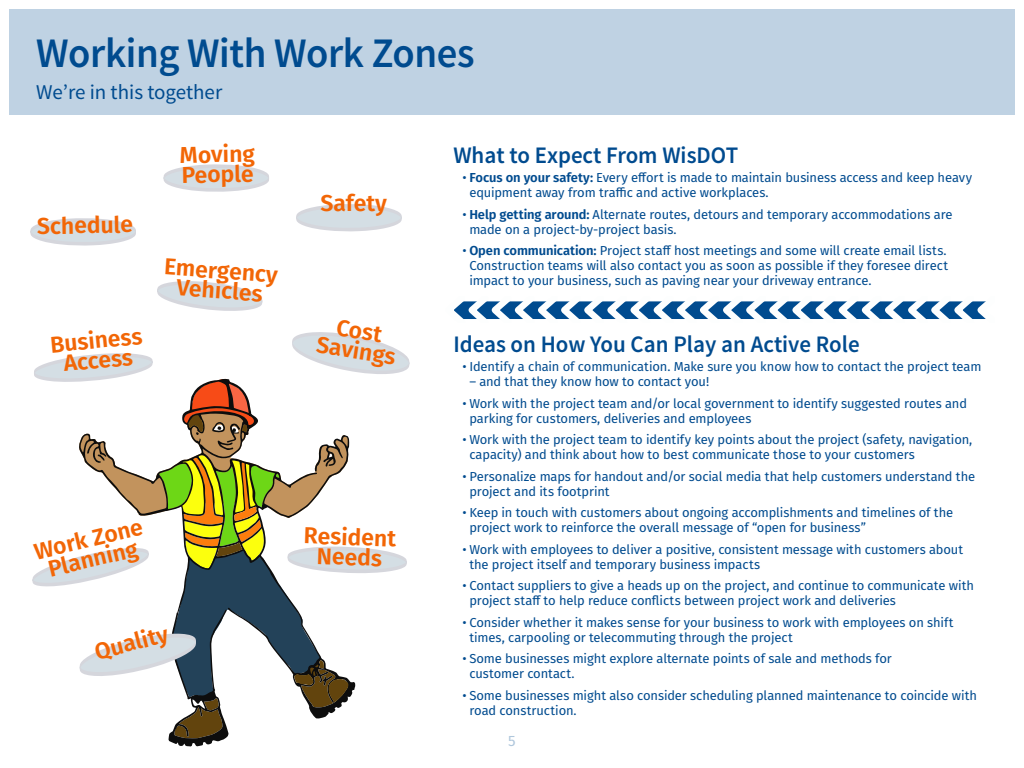
<style>
.page{position:relative;width:1024px;height:768px;background:#fff}
.page>*{position:absolute;margin:0;border:0;box-sizing:border-box;transform-origin:0 0}
.t1{font:600 42px "Source Sans Pro";letter-spacing:-.01em;color:#004b8f}
.t2{font:600 23.7px "Source Sans Pro";color:#004b8f}
.t3{font:600 23px/20px "Fira Sans";color:#f26606;text-align:center}
.t4{font:21px "Source Sans Pro";color:#004b8f}
.t5{font:15px "Fira Sans";color:#b0c7dc}
.t6{font:13px/15px "Fira Sans";letter-spacing:-.01em;color:#004b8f}
.s1{font-weight:600}
</style>
<div class="page">
<div style="left:10px;top:9px;width:1005px;height:106px;background:#bfd2e3"></div>
<svg style="left:157px;top:281px;width:106px;height:30px"></svg>
<svg style="left:30px;top:218px;width:106px;height:28px"></svg>
<svg style="left:296px;top:204px;width:106px;height:28px"></svg>
<svg style="left:164px;top:164px;width:105px;height:28px"></svg>
<svg style="left:32px;top:332px;width:378px;height:407px"></svg>
<svg style="left:454px;top:301px;width:532px;height:18px"></svg>
<h1 class="t1" style="left:36px;top:27px;width:440px">Working With Work Zones</h1>
<p class="t4" style="left:36px;top:80px;width:188px">We’re in this together</p>
<p class="t3" style="left:37px;top:215px;width:98px;rotate:-1deg">Schedule</p>
<p class="t3" style="left:180px;top:144px;width:77px;text-align:left;rotate:-1deg">Moving<br>People</p>
<p class="t2" style="left:453px;top:140px;width:286px">What to Expect From WisDOT</p>
<p class="t6" style="left:469px;top:170px;width:504px;text-indent:-7px">• <span class="s1">Focus on your safety:</span> Every efort is made to maintain business access and keep heavy equipment away from traf c and active workplaces.</p>
<p class="t6" style="left:469px;top:206px;width:485px;text-indent:-7px">• <span class="s1">Help getting around:</span> Alternate routes, detours and temporary accommodations are made on a project-by-project basis.</p>
<p class="t6" style="left:469px;top:243px;width:480px;text-align:justify;text-indent:-7px">• <span class="s1">Open communication:</span> Project staf host meetings and some will create email lists.<br>Construction teams will also contact you as soon as possible if they foresee direct impact to your business, such as paving near your driveway entrance.</p>
<p class="t3" style="left:320px;top:191px;width:68px">Safety</p>
<p class="t3" style="left:165px;top:255px;width:115px;rotate:4deg">Emergency<br>Vehicles</p>
<p class="t3" style="left:338px;top:316px;width:47px;rotate:9deg">Cost</p>
<p class="t3" style="left:49px;top:334px;width:94px;rotate:-6deg">Business</p>
<p class="t3" style="left:318px;top:333px;width:81px;rotate:9deg">Savings</p>
<p class="t3" style="left:62px;top:352px;width:71px;rotate:-6deg">Access</p>
<p class="t3" style="left:32px;top:541px;width:112px;rotate:-13deg">Work Zone<br>Planning</p>
<p class="t3" style="left:304px;top:524px;width:94px;rotate:2deg">Resident<br>Needs</p>
<p class="t3" style="left:92px;top:641px;width:77px;rotate:-14deg">Quality</p>
<p class="t2" style="left:453px;top:329px;width:408px">Ideas on How You Can Play an Active Role</p>
<p class="t6" style="left:462px;top:359px;width:521px">• Identify a chain of communication. Make sure you know how to contact the project team</p>
<p class="t6" style="left:469px;top:374px;width:241px">– and that they know how to contact you!</p>
<p class="t6" style="left:469px;top:395px;width:499px;text-indent:-7px">• Work with the project team and/or local government to identify suggested routes and parking for customers, deliveries and employees</p>
<p class="t6" style="left:469px;top:432px;width:505px;text-indent:-7px">• Work with the project team to identify key points about the project (safety, navigation, capacity) and think about how to best communicate those to your customers</p>
<p class="t6" style="left:469px;top:468px;width:507px;text-indent:-7px">• Personalize maps for handout and/or social media that help customers understand the project and its footprint</p>
<p class="t6" style="left:469px;top:505px;width:485px;text-indent:-7px">• Keep in touch with customers about ongoing accomplishments and timelines of the project work to reinforce the overall message of “open for business”</p>
<p class="t6" style="left:469px;top:541px;width:495px;text-indent:-7px">• Work with employees to deliver a positive, consistent message with customers about the project itself and temporary business impacts</p>
<p class="t6" style="left:469px;top:578px;width:506px;text-indent:-7px">• Contact suppliers to give a heads up on the project, and continue to communicate with project staf to help reduce conficts between project work and deliveries</p>
<p class="t6" style="left:469px;top:614px;width:486px;text-indent:-7px">• Consider whether it makes sense for your business to work with employees on shift times, carpooling or telecommuting through the project</p>
<p class="t6" style="left:469px;top:651px;width:424px;text-indent:-7px">• Some businesses might explore alternate points of sale and methods for customer contact.</p>
<p class="t6" style="left:469px;top:687px;width:509px;text-indent:-7px">• Some businesses might also consider scheduling planned maintenance to coincide with road construction.</p>
<p class="t5" style="left:508px;top:729px;width:9px">5</p>
</div>
